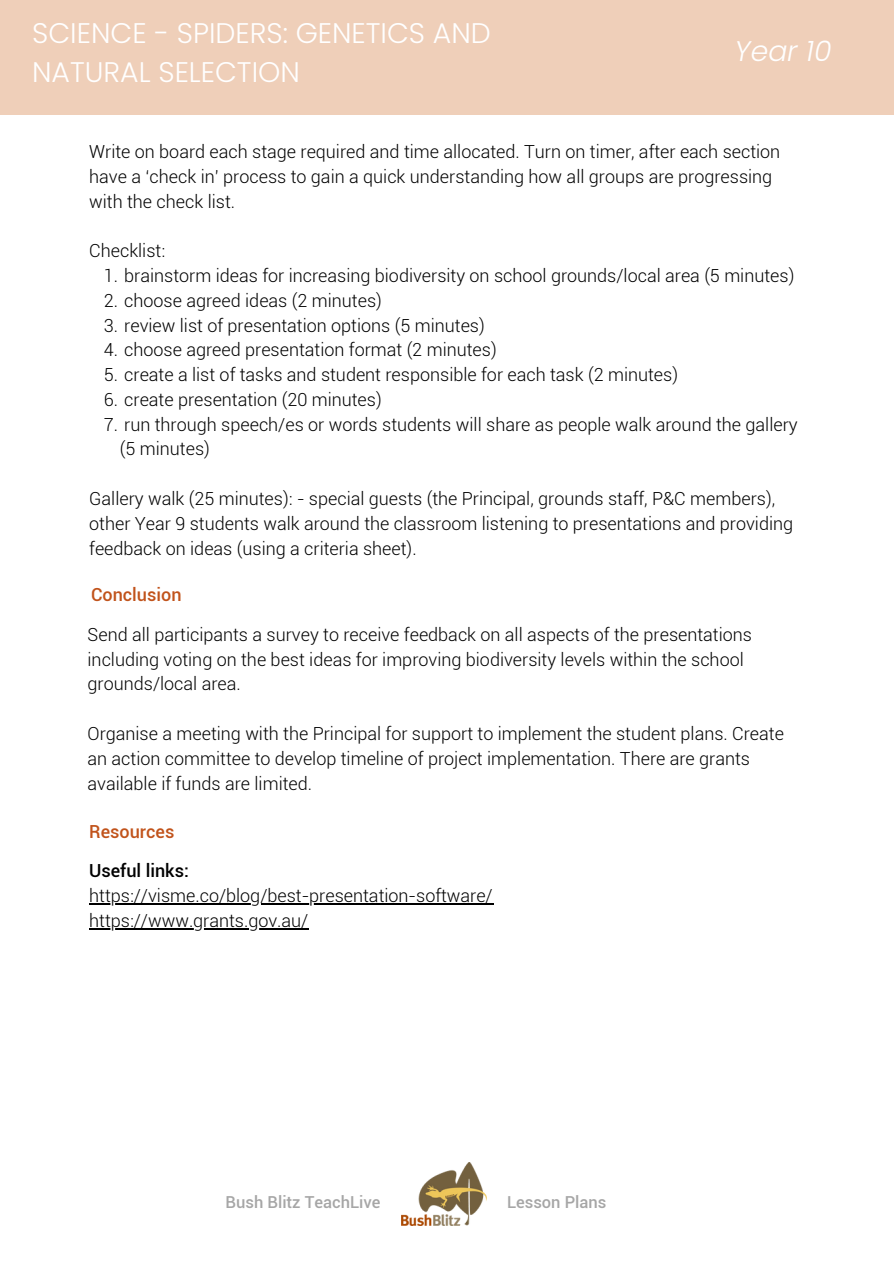
<style>
.page{position:relative;width:894px;height:1264px;background:#fff}
.page>*{position:absolute;margin:0;border:0;box-sizing:border-box;transform-origin:0 0}
.t1{font:300 28.35px/39.5px "Poppins";color:#fff}
.t2{font:italic 300 28.35px "Poppins";color:#fff}
.t3{font:300 18px/24.8px "Roboto";color:#000}
.t4{font:500 18px "Roboto";color:#c1531b}
.t5{font:500 18px "Roboto";color:#000}
.t6{font:500 16.5px "Roboto";color:#a6a6a6}
</style>
<div class="page">
<div style="left:0;top:0;width:893px;height:114px;background:#efcfb9"></div>
<img style="left:402px;top:1162px;width:84px;height:63px">
<hr style="left:89px;top:903px;width:404px;height:1px;background:#000">
<hr style="left:89px;top:928px;width:220px;height:1px;background:#000">
<p class="t1" style="left:32px;top:13px;width:460px">SCIENCE - SPIDERS: GENETICS AND<br>NATURAL SELECTION</p>
<p class="t2" style="left:734px;top:31px;width:99px">Year 10</p>
<p class="t3" style="left:89px;top:139px;width:692px">Write on board each stage required and time allocated. Turn on timer, after each section have a ‘check in’ process to gain a quick understanding how all groups are progressing with the check list.</p>
<p class="t3" style="left:89px;top:239px;width:77px">Checklist:</p>
<p class="t3" style="left:104px;top:263px;width:692px">1. brainstorm ideas for increasing biodiversity on school grounds/local area (5 minutes)</p>
<p class="t3" style="left:104px;top:288px;width:279px">2. choose agreed ideas (2 minutes)</p>
<p class="t3" style="left:104px;top:313px;width:382px">3. review list of presentation options (5 minutes)</p>
<p class="t3" style="left:104px;top:338px;width:394px">4. choose agreed presentation format (2 minutes)</p>
<p class="t3" style="left:104px;top:362px;width:575px">5. create a list of tasks and student responsible for each task (2 minutes)</p>
<p class="t3" style="left:104px;top:387px;width:279px">6. create presentation (20 minutes)</p>
<p class="t3" style="left:120px;top:412px;width:679px;text-indent:-16px">7. run through speech/es or words students will share as people walk around the gallery (5 minutes)</p>
<p class="t3" style="left:89px;top:486px;width:705px">Gallery walk (25 minutes): - special guests (the Principal, grounds staff, P&amp;C members), other Year 9 students walk around the classroom listening to presentations and providing feedback on ideas (using a criteria sheet).</p>
<p class="t4" style="left:91px;top:584px;width:92px">Conclusion</p>
<p class="t3" style="left:87px;top:622px;width:665px">Send all participants a survey to receive feedback on all aspects of the presentations including voting on the best ideas for improving biodiversity levels within the school grounds/local area.</p>
<p class="t3" style="left:87px;top:721px;width:697px">Organise a meeting with the Principal for support to implement the student plans. Create an action committee to develop timeline of project implementation. There are grants available if funds are limited.</p>
<p class="t4" style="left:89px;top:821px;width:87px">Resources</p>
<p class="t5" style="left:89px;top:860px;width:101px">Useful links:</p>
<p class="t3" style="left:89px;top:883px;width:405px">https://visme.co/blog/best-presentation-software/</p>
<p class="t3" style="left:89px;top:908px;width:221px">https://www.grants.gov.au/</p>
<p class="t6" style="left:225px;top:1193px;width:156px">Bush Blitz TeachLive</p>
<p class="t6" style="left:507px;top:1193px;width:101px">Lesson Plans</p>
</div>
